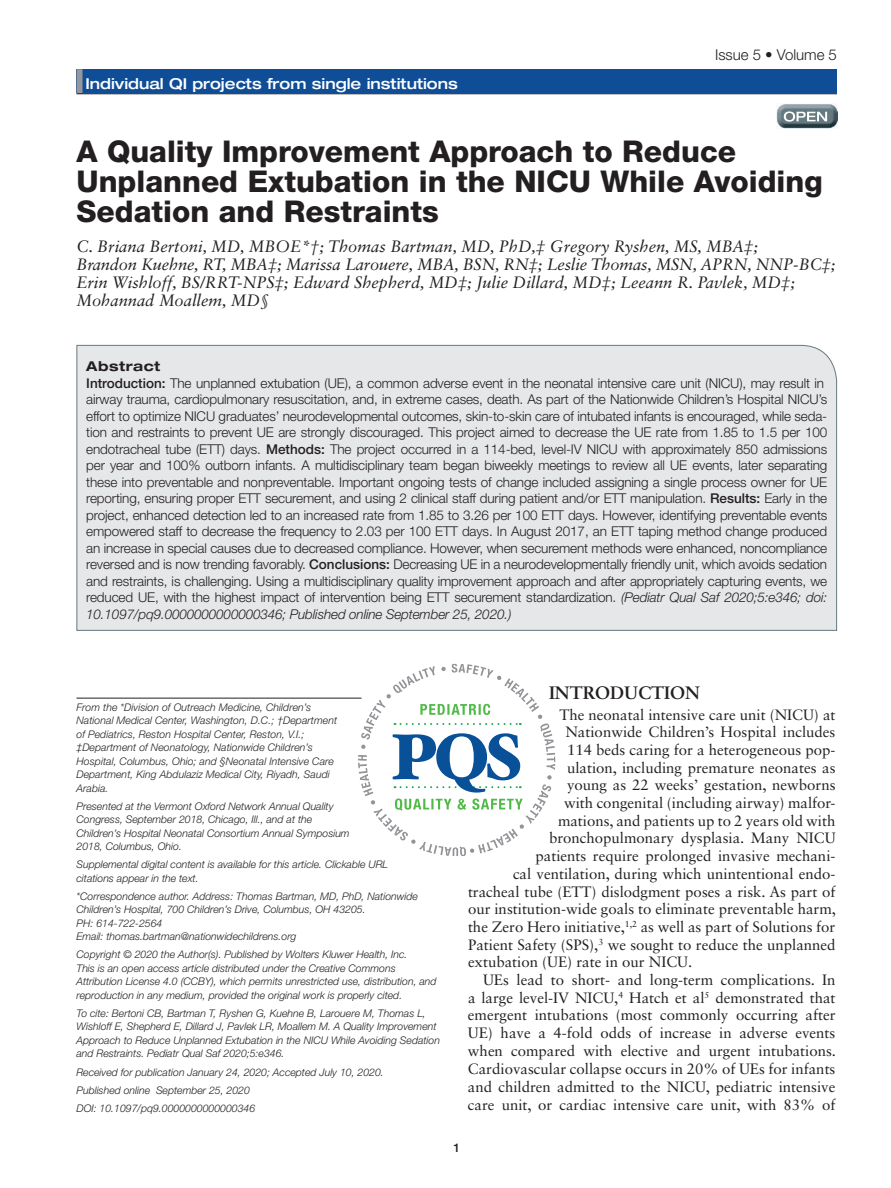
<style>
.page{position:relative;width:891px;height:1188px;background:#fff}
.page>*{position:absolute;margin:0;border:0;box-sizing:border-box;transform-origin:0 0}
.t1{font:800 30px/30px "Helvetica Neue LT Std";color:#231f20}
.t2{font:700 18px "Sabon LT Std";color:#231f20}
.t3{font:italic 16.5px/18px "Sabon LT Std";color:#231f20}
.t4{font:15px "Sabon LT Std";color:#231f20}
.t5{font:500 expanded 15px "Helvetica Neue LT Std";color:#fff}
.t6{font:300 15px "Helvetica Neue LT Std";color:#231f20}
.t7{font:300 13.5px/16.5px "Helvetica Neue LT Std";letter-spacing:-.01em;color:#231f20}
.t8{font:500 12px "Helvetica Neue LT Std";color:#231f20}
.t9{font:italic 300 10.5px/13.5px "Helvetica Neue LT Std";color:#231f20}
.s1{font-weight:700;font-stretch:expanded}
.s2{font-weight:500}
.s3{font-style:italic}
</style>
<div class="page">
<img style="left:776px;top:104px;width:61px;height:25px">
<svg style="left:784px;top:111px;width:43px;height:11px"></svg>
<div style="left:76px;top:345px;width:761px;height:286px;background:#e6e7e9"></div>
<hr style="left:76px;top:698px;width:286px;height:1px;background:#231f20">
<svg style="left:358px;top:664px;width:197px;height:192px"></svg>
<div style="left:76px;top:69px;width:761px;height:24px;background:#0f4d96"></div>
<div style="left:76px;top:69px;width:6px;height:24px;background:#95979a"></div>
<hr style="left:76px;top:93px;width:761px;height:1px;background:#231f20">
<p class="t5" style="left:86px;top:74px;width:374px">Individual QI projects from single institutions</p>
<p class="t6" style="left:715px;top:46px;width:123px">Issue 5 • Volume 5</p>
<h1 class="t1" style="left:76px;top:136px;width:748px">A Quality Improvement Approach to Reduce<br>Unplanned Extubation in the NICU While Avoiding<br>Sedation and Restraints</h1>
<p class="t3" style="left:76px;top:237px;width:760px">C. Briana Bertoni, MD, MBOE*†; Thomas Bartman, MD, PhD,‡ Gregory Ryshen, MS, MBA‡;<br>Brandon Kuehne, RT, MBA‡; Marissa Larouere, MBA, BSN, RN‡; Leslie Thomas, MSN, APRN, NNP-BC‡; Erin Wishloff, BS/RRT-NPS‡; Edward Shepherd, MD‡; Julie Dillard, MD‡; Leeann R. Pavlek, MD‡; Mohannad Moallem, MD§</p>
<p class="t7" style="left:86px;top:358px;width:743px"><span class="s1">Abstract<br></span><span class="s2">Introduction:</span> The unplanned extubation (UE), a common adverse event in the neonatal intensive care unit (NICU), may result in airway trauma, cardiopulmonary resuscitation, and, in extreme cases, death. As part of the Nationwide Children’s Hospital NICU’s effort to optimize NICU graduates’ neurodevelopmental outcomes, skin-to-skin care of intubated infants is encouraged, while seda&shy;tion and restraints to prevent UE are strongly discouraged. This project aimed to decrease the UE rate from 1.85 to 1.5 per 100 endotracheal tube (ETT) days. <span class="s2">Methods:</span> The project occurred in a 114-bed, level-IV NICU with approximately 850 admissions per year and 100% outborn infants. A multidisciplinary team began biweekly meetings to review all UE events, later separating these into preventable and nonpreventable. Important ongoing tests of change included assigning a single process owner for UE reporting, ensuring proper ETT securement, and using 2 clinical staff during patient and/or ETT manipulation. <span class="s2">Results:</span> Early in the project, enhanced detection led to an increased rate from 1.85 to 3.26 per 100 ETT days. However, identifying preventable events empowered staff to decrease the frequency to 2.03 per 100 ETT days. In August 2017, an ETT taping method change produced an increase in special causes due to decreased compliance. However, when securement methods were enhanced, noncompliance reversed and is now trending favorably. <span class="s2">Conclusions:</span> Decreasing UE in a neurodevelopmentally friendly unit, which avoids sedation and restraints, is challenging. Using a multidisciplinary quality improvement approach and after appropriately capturing events, we reduced UE, with the highest impact of intervention being ETT securement standardization. <span class="s3">(Pediatr Qual Saf 2020;5:e346; doi:<br>10.1097/pq9.0000000000000346; Published online September 25, 2020.)</span></p>
<p class="t9" style="left:76px;top:700px;width:262px">From the *Division of Outreach Medicine, Children’s National Medical Center, Washington, D.C.; †Department of Pediatrics, Reston Hospital Center, Reston, V.I.; ‡Department of Neonatology, Nationwide Children’s Hospital, Columbus, Ohio; and §Neonatal Intensive Care Department, King Abdulaziz Medical City, Riyadh, Saudi Arabia.</p>
<p class="t9" style="left:76px;top:799px;width:275px">Presented at the Vermont Oxford Network Annual Quality Congress, September 2018, Chicago, Ill., and at the Children’s Hospital Neonatal Consortium Annual Symposium 2018, Columbus, Ohio.</p>
<p class="t9" style="left:76px;top:857px;width:313px">Supplemental digital content is available for this article. Clickable URL citations appear in the text.</p>
<p class="t9" style="left:76px;top:889px;width:343px">*Correspondence author. Address: Thomas Bartman, MD, PhD, Nationwide Children’s Hospital, 700 Children’s Drive, Columbus, OH 43205.<br>PH: 614-722-2564<br>Email: thomas.bartman@nationwidechildrens.org</p>
<p class="t9" style="left:76px;top:947px;width:362px">Copyright © 2020 the Author(s). Published by Wolters Kluwer Health, Inc.<br>This is an open access article distributed under the Creative Commons Attribution License 4.0 (CCBY), which permits unrestricted use, distribution, and reproduction in any medium, provided the original work is properly cited.</p>
<p class="t9" style="left:76px;top:1006px;width:365px">To cite: Bertoni CB, Bartman T, Ryshen G, Kuehne B, Larouere M, Thomas L, Wishloff E, Shepherd E, Dillard J, Pavlek LR, Moallem M. A Quality Improvement Approach to Reduce Unplanned Extubation in the NICU While Avoiding Sedation and Restraints. Pediatr Qual Saf 2020;5:e346.</p>
<p class="t9" style="left:76px;top:1063px;width:309px;line-height:18px">Received for publication January 24, 2020; Accepted July 10, 2020.<br>Published online September 25, 2020<br>DOI: 10.1097/pq9.0000000000000346</p>
<h2 class="t2" style="left:549px;top:681px;width:153px">INTRODUCTION</h2>
<p class="t4" style="left:560px;top:705px;width:278px">The neonatal intensive care unit (NICU) at</p>
<p class="t4" style="left:566px;top:723px;width:271px">Nationwide Children’s Hospital includes</p>
<p class="t4" style="left:567px;top:741px;width:270px">114 beds caring for a heterogeneous pop-</p>
<p class="t4" style="left:567px;top:758px;width:270px">ulation, including premature neonates as</p>
<p class="t4" style="left:567px;top:776px;width:270px">young as 22 weeks’ gestation, newborns</p>
<p class="t4" style="left:564px;top:794px;width:273px">with congenital (including airway) malfor-</p>
<p class="t4" style="left:558px;top:812px;width:279px">mations, and patients up to 2 years old with</p>
<p class="t4" style="left:549px;top:829px;width:288px">bronchopulmonary dysplasia. Many NICU</p>
<p class="t4" style="left:536px;top:847px;width:301px">patients require prolonged invasive mechani-</p>
<p class="t4" style="left:513px;top:865px;width:324px">cal ventilation, during which unintentional endo-</p>
<p class="t4" style="left:468px;top:882px;width:369px">tracheal tube (ETT) dislodgment poses a risk. As part of</p>
<p class="t4" style="left:468px;top:900px;width:370px">our institution-wide goals to eliminate preventable harm,</p>
<p class="t4" style="left:468px;top:918px;width:369px">the Zero Hero initiative,<sup>1,2</sup> as well as part of Solutions for</p>
<p class="t4" style="left:468px;top:935px;width:369px">Patient Safety (SPS),<sup>3</sup> we sought to reduce the unplanned</p>
<p class="t4" style="left:468px;top:953px;width:226px">extubation (UE) rate in our NICU.</p>
<p class="t4" style="left:483px;top:971px;width:354px">UEs lead to short- and long-term complications. In</p>
<p class="t4" style="left:468px;top:989px;width:369px">a large level-IV NICU,<sup>4</sup> Hatch et al<sup>5</sup> demonstrated that</p>
<p class="t4" style="left:468px;top:1006px;width:369px">emergent intubations (most commonly occurring after</p>
<p class="t4" style="left:468px;top:1024px;width:369px">UE) have a 4-fold odds of increase in adverse events</p>
<p class="t4" style="left:468px;top:1042px;width:370px">when compared with elective and urgent intubations.</p>
<p class="t4" style="left:468px;top:1059px;width:369px">Cardiovascular collapse occurs in 20% of UEs for infants</p>
<p class="t4" style="left:468px;top:1077px;width:369px">and children admitted to the NICU, pediatric intensive</p>
<p class="t4" style="left:468px;top:1095px;width:369px">care unit, or cardiac intensive care unit, with 83% of</p>
<p class="t8" style="left:453px;top:1140px;width:8px">1</p>
</div>
